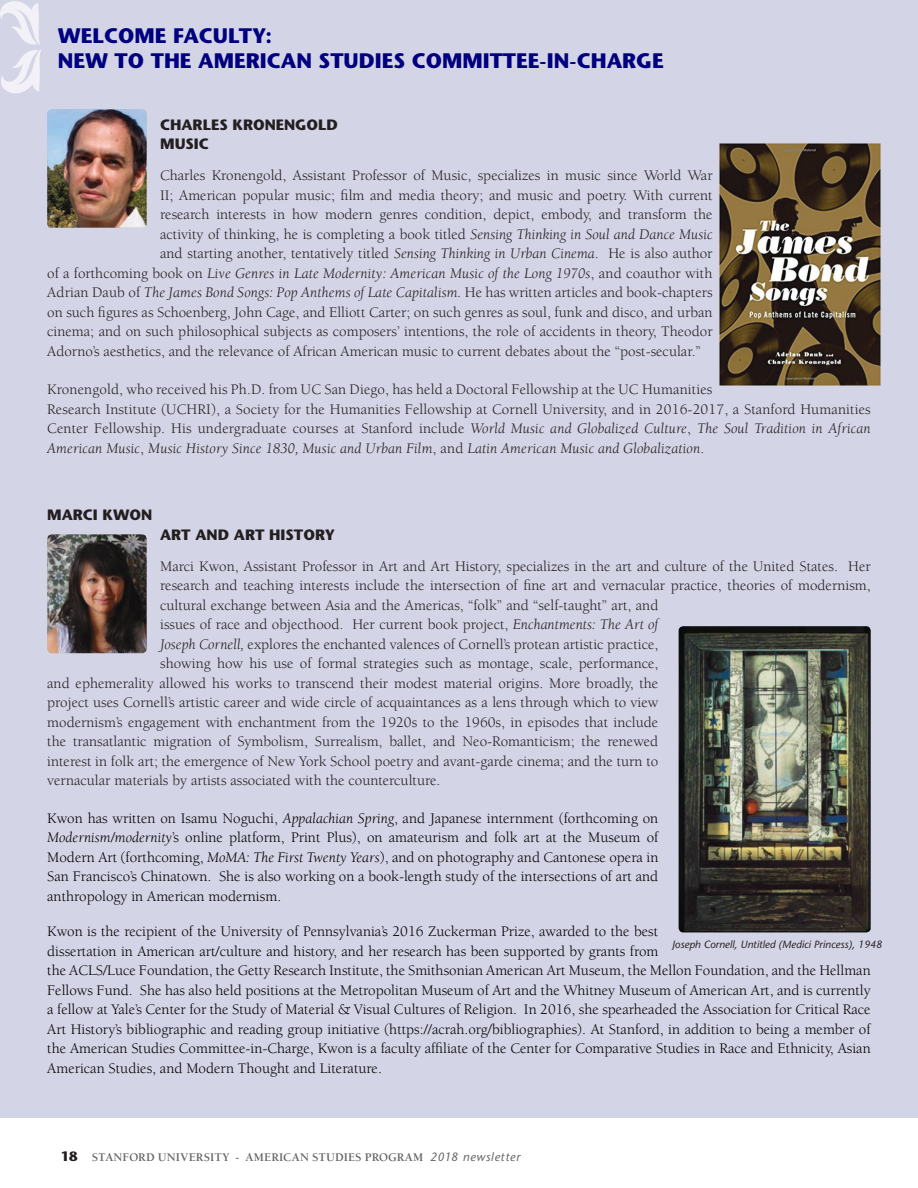
<style>
.page{position:relative;width:918px;height:1188px;background:#fff}
.page>*{position:absolute;margin:0;border:0;box-sizing:border-box;transform-origin:0 0}
.t1{font:700 21px/25.2px "Stone Sans";color:#000080}
.t2{font:15px/19.5px "Berkeley Std";color:#231f20}
.t3{font:15px/19.5px "Berkeley Std";color:#000;text-align:justify}
.t4{font:italic 15px "Berkeley Std";letter-spacing:.01em;color:#231f20}
.t5{font:700 15px/19.5px "Stone Sans";color:#231f20}
.t6{font:700 12px "Berkeley Std";letter-spacing:.01em;color:#636366}
.t7{font:italic 10.5px "Stone Sans";color:#231f20}
.s1{font-style:italic}
.s2{font-style:normal}
.s3{font-family:"Stone Sans";font-size:13.5px;color:#231f20}
.s4{font-family:"Stone Sans";font-weight:400;font-style:italic}
</style>
<div class="page">
<div style="left:0;top:0;width:918px;height:1117px;background:#d4d4e7"></div>
<img style="left:679px;top:626px;width:192px;height:306px">
<svg style="left:0;top:1px;width:41px;height:92px"></svg>
<img style="left:47px;top:534px;width:100px;height:119px">
<img style="left:47px;top:109px;width:100px;height:119px">
<img style="left:719px;top:144px;width:162px;height:242px">
<h1 class="t1" style="left:58px;top:23px;width:607px">WELCOME FACULTY:<br>NEW TO THE AMERICAN STUDIES COMMITTEE-IN-CHARGE</h1>
<p class="t5" style="left:160px;top:114px;width:179px">CHARLES KRONENGOLD<br>MUSIC</p>
<p class="t2" style="left:160px;top:166px;width:554px">Charles Kronengold, Assistant Professor of Music, specializes in music since World War</p>
<p class="t2" style="left:160px;top:185px;width:554px">II; American popular music; film and media theory; and music and poetry. With current</p>
<p class="t2" style="left:160px;top:205px;width:554px">research interests in how modern genres condition, depict, embody, and transform the</p>
<p class="t2" style="left:160px;top:224px;width:554px">activity of thinking, he is completing a book titled <span class="s1">Sensing Thinking in Soul and Dance Music</span></p>
<p class="t2" style="left:160px;top:244px;width:554px">and starting another, tentatively titled <span class="s1">Sensing Thinking in Urban Cinema</span>. He is also author</p>
<p class="t4" style="left:47px;top:265px;width:667px"><span class="s2">of a forthcoming book on</span> Live Genres in Late Modernity: American Music of the Long 1970s<span class="s2">, and coauthor with</span></p>
<p class="t2" style="left:47px;top:283px;width:667px">Adrian Daub of <span class="s1">The James Bond Songs: Pop Anthems of Late Capitalism.</span> He has written articles and book-chapters</p>
<p class="t2" style="left:47px;top:302px;width:667px">on such figures as Schoenberg, John Cage, and Elliott Carter; on such genres as soul, funk and disco, and urban</p>
<p class="t2" style="left:47px;top:322px;width:667px">cinema; and on such philosophical subjects as composers’ intentions, the role of accidents in theory, Theodor</p>
<p class="t2" style="left:47px;top:341px;width:655px">Adorno’s aesthetics, and the relevance of African American music to current debates about the “post-secular.”</p>
<p class="t2" style="left:47px;top:380px;width:825px">Kronengold, who received his Ph.D. from UC San Diego, has held a Doctoral Fellowship at the UC Humanities<br>Research Institute (UCHRI), a Society for the Humanities Fellowship at Cornell University, and in 2016-2017, a Stanford Humanities Center Fellowship. His undergraduate courses at Stanford include <span class="s1">World Music and Globalized Culture</span>, <span class="s1">The Soul Tradition in African American Music</span>, <span class="s1">Music History Since 1830, Music and Urban Film</span>, and <span class="s1">Latin American Music and Globalization</span>.</p>
<p class="t5" style="left:47px;top:505px;width:107px">MARCI KWON</p>
<p class="t5" style="left:160px;top:524px;width:176px">ART AND ART HISTORY</p>
<p class="t2" style="left:160px;top:556px;width:712px">Marci Kwon, Assistant Professor in Art and Art History, specializes in the art and culture of the United States. Her</p>
<p class="t2" style="left:160px;top:576px;width:712px">research and teaching interests include the intersection of fine art and vernacular practice, theories of modernism,</p>
<p class="t2" style="left:160px;top:595px;width:500px">cultural exchange between Asia and the Americas, “folk” and “self-taught” art, and</p>
<p class="t2" style="left:160px;top:615px;width:500px">issues of race and objecthood. Her current book project, <span class="s1">Enchantments: The Art of</span></p>
<p class="t2" style="left:160px;top:634px;width:500px"><span class="s1">Joseph Cornell,</span> explores the enchanted valences of Cornell’s protean artistic practice,</p>
<p class="t2" style="left:160px;top:654px;width:500px">showing how his use of formal strategies such as montage, scale, performance,</p>
<p class="t2" style="left:47px;top:673px;width:613px">and ephemerality allowed his works to transcend their modest material origins. More broadly, the</p>
<p class="t2" style="left:47px;top:693px;width:613px">project uses Cornell’s artistic career and wide circle of acquaintances as a lens through which to view</p>
<p class="t2" style="left:47px;top:712px;width:613px">modernism’s engagement with enchantment from the 1920s to the 1960s, in episodes that include</p>
<p class="t2" style="left:47px;top:732px;width:613px">the transatlantic migration of Symbolism, Surrealism, ballet, and Neo-Romanticism; the renewed</p>
<p class="t2" style="left:47px;top:751px;width:613px">interest in folk art; the emergence of New York School poetry and avant-garde cinema; and the turn to</p>
<p class="t2" style="left:47px;top:771px;width:395px">vernacular materials by artists associated with the counterculture.</p>
<p class="t3" style="left:47px;top:808px;width:613px">Kwon has written on Isamu Noguchi, <span class="s1">Appalachian Spring</span>, and Japanese internment (forthcoming on <span class="s1">Modernism/modernity</span>’s online platform, Print Plus), on amateurism and folk art at the Museum of Modern Art (forthcoming, <span class="s1">MoMA: The First Twenty Years</span>), and on photography and Cantonese opera in San Francisco’s Chinatown. She is also working on a book-length study of the intersections of art and anthropology in American modernism.</p>
<p class="t3" style="left:47px;top:922px;width:825px;text-align:left">Kwon is the recipient of the University of Pennsylvania’s 2016 Zuckerman Prize, awarded to the best<br>dissertation in American art/culture and history, and her research has been supported by grants from<br>the ACLS/Luce Foundation, the Getty Research Institute, the Smithsonian American Art Museum, the Mellon Foundation, and the Hellman Fellows Fund. She has also held positions at the Metropolitan Museum of Art and the Whitney Museum of American Art, and is currently a fellow at Yale’s Center for the Study of Material &amp; Visual Cultures of Religion. In 2016, she spearheaded the Association for Critical Race Art History’s bibliographic and reading group initiative (https://acrah.org/bibliographies). At Stanford, in addition to being a member of the American Studies Committee-in-Charge, Kwon is a faculty affiliate of the Center for Comparative Studies in Race and Ethnicity, Asian American Studies, and Modern Thought and Literature.</p>
<p class="t7" style="left:672px;top:938px;width:212px">Joseph Cornell, Untitled (Medici Princess), 1948</p>
<p class="t6" style="left:61px;top:1151px;width:461px"><span class="s3">18</span> STANFORD UNIVERSITY - AMERICAN STUDIES PROGRAM <span class="s4">2018 newsletter</span></p>
</div>
